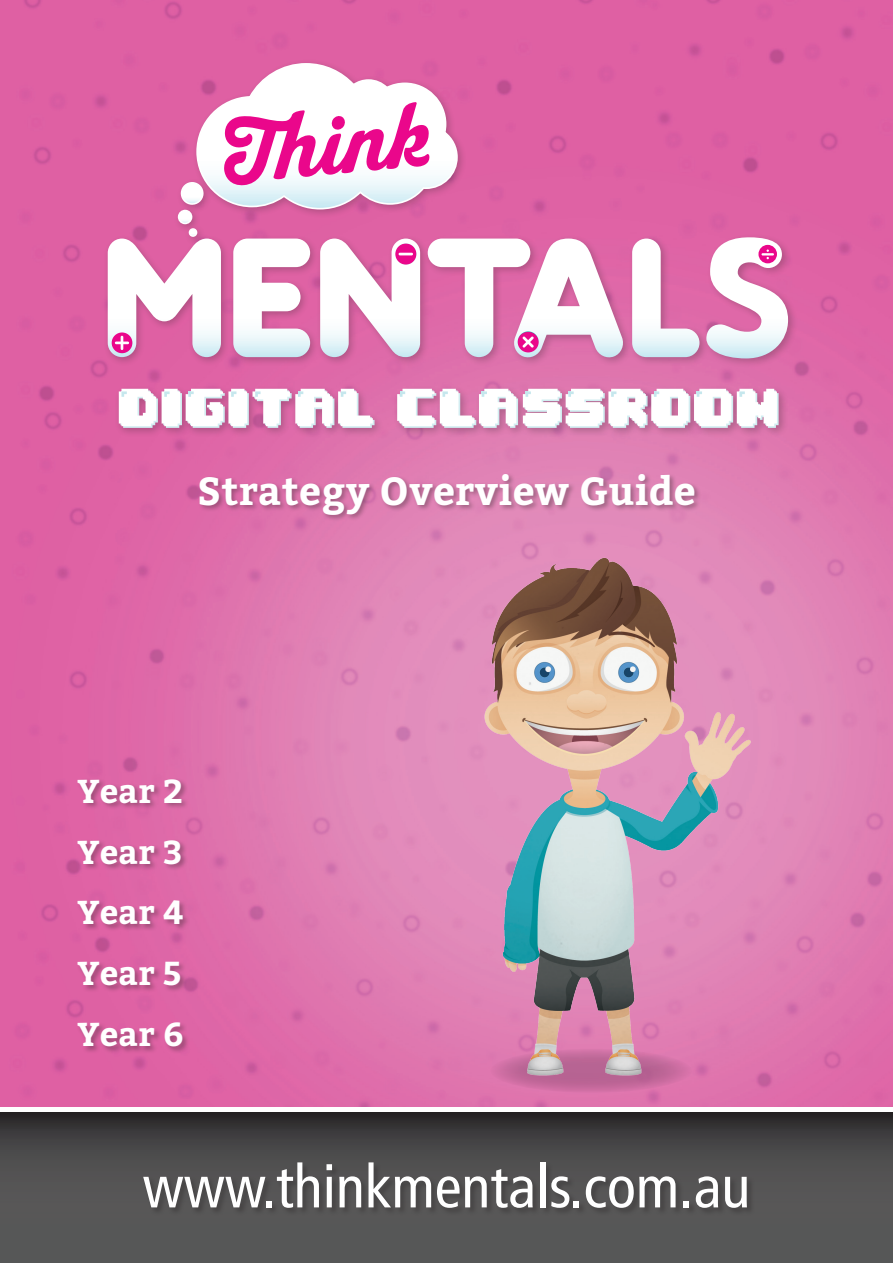
<style>
.page{position:relative;width:893px;height:1263px;background:#fff}
.page>*{position:absolute;margin:0;border:0;box-sizing:border-box;transform-origin:0 0}
.t1{font:condensed 60px "Frutiger LT Std";color:#fff}
.t2{font:700 39px "Bitter";letter-spacing:.01em;color:#fff}
.t3{font:700 33px/60.9px "Bitter";letter-spacing:.01em;color:#fff;text-align:justify}
</style>
<div class="page">
<img style="left:0;top:0;width:893px;height:1113px">
<svg style="left:0;top:1113px;width:893px;height:150px;background:#4b4b4b"></svg>
<div style="left:143px;top:1163px;width:613px;height:54px;background:#525151"></div>
<div style="left:0;top:1107px;width:893px;height:5px;background:#fff"></div>
<div style="left:198px;top:473px;width:504px;height:49px;background:#231f20;opacity:.35"></div>
<svg style="left:490px;top:1049px;width:202px;height:44px"></svg>
<div style="left:76px;top:777px;width:114px;height:277px;background:#231f20;opacity:.35"></div>
<img style="left:368px;top:544px;width:500px;height:539px">
<div style="left:103px;top:59px;width:695px;height:378px;background:#231f20;opacity:.25"></div>
<svg style="left:632px;top:239px;width:67px;height:118px"></svg>
<svg style="left:706px;top:237px;width:82px;height:121px"></svg>
<svg style="left:108px;top:62px;width:517px;height:297px"></svg>
<svg style="left:119px;top:389px;width:256px;height:39px"></svg>
<svg style="left:397px;top:389px;width:382px;height:39px"></svg>
<p class="t2" style="left:197px;top:468px;width:500px">Strategy Overview Guide</p>
<p class="t3" style="left:78px;top:761px;width:108px">Year 2<br>Year 3<br>Year 4<br>Year 5<br>Year 6</p>
<h1 class="t1" style="left:143px;top:1152px;width:609px">www.thinkmentals.com.au</h1>
</div>
